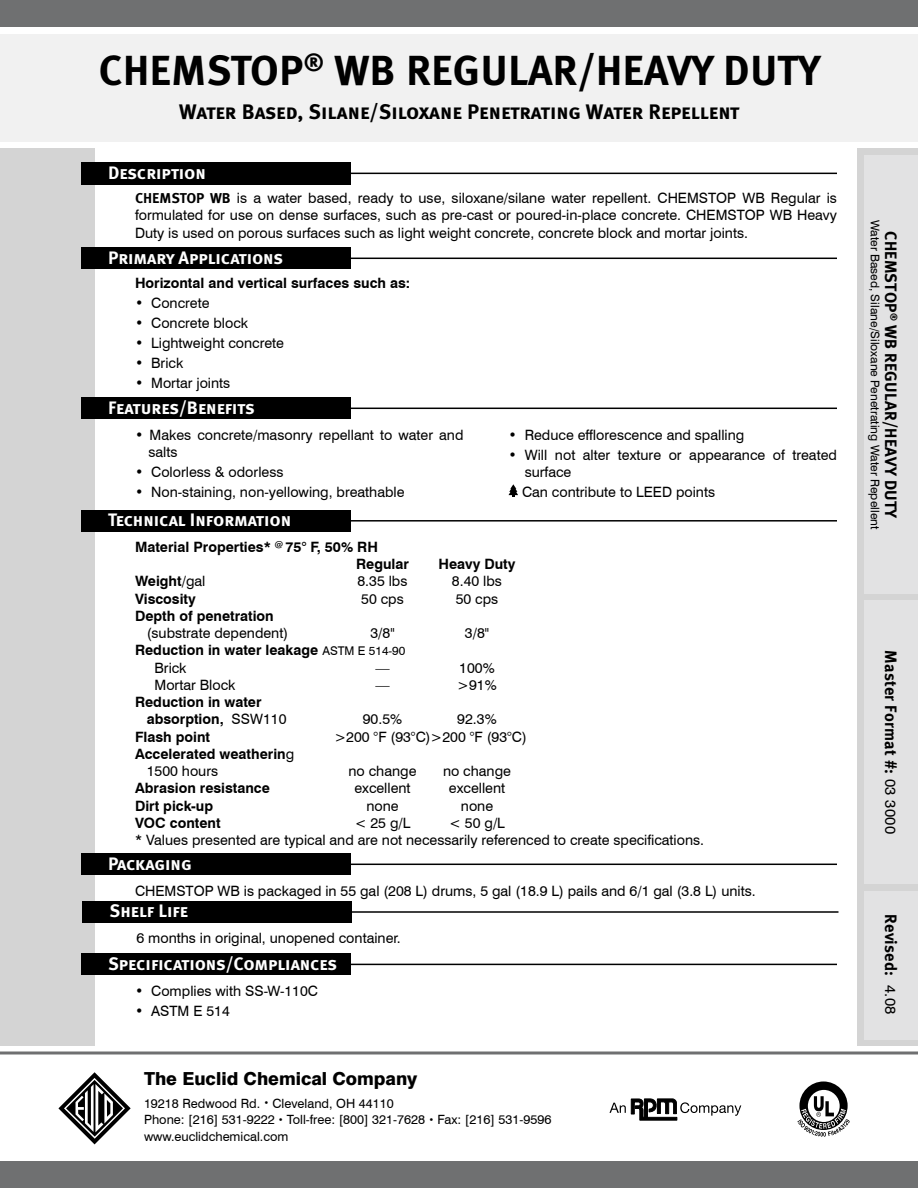
<style>
.page{position:relative;width:918px;height:1188px;background:#fff}
.page>*{position:absolute;margin:0;border:0;box-sizing:border-box;transform-origin:0 0}
.t1{font:42px "Meta Bold LF Caps";color:#000}
.t2{font:21px "Meta Bold Caps";color:#000}
.t3{font:18px "Meta Bold Caps";color:#fff}
.t4{font:800 18px "Swiss 721 BT";color:#000}
.t5{font:700 16.5px "Meta";letter-spacing:.02em;color:#000}
.t6{font:14.25px/17.2px "Swiss 721 BT";color:#000}
.t7{font:700 14.25px/17.2px "Swiss 721 BT";color:#000}
.t8{font:12.75px/16.5px "Swiss 721 BT";color:#000}
.t9{font:12px "Swiss 721 BT";color:#000}
.s1{font-family:"Meta Bold Caps"}
.s2{font-weight:400}
.s3{font-weight:400;font-size:12px}
.s4{font-size:9px}
.s5{font-family:"Swiss 721 BT";font-weight:400;font-size:15px}
</style>
<div class="page">
<div style="left:857px;top:148px;width:61px;height:898px;background:#d4d4d4"></div>
<div style="left:864px;top:891px;width:54px;height:149px;background:#e2e2e3"></div>
<div style="left:864px;top:155px;width:54px;height:439px;background:#e2e2e3"></div>
<div style="left:864px;top:601px;width:54px;height:283px;background:#e2e2e3"></div>
<div style="left:0;top:148px;width:94px;height:898px;background:#d4d4d4"></div>
<div style="left:0;top:34px;width:918px;height:108px;background:#f1f1f1"></div>
<div style="left:0;top:0;width:918px;height:27px;background:#6f7071"></div>
<div style="left:0;top:1161px;width:918px;height:27px;background:#6f7071"></div>
<hr style="left:0;top:1052px;width:918px;height:2px;background:#6f7071">
<svg style="left:58px;top:1072px;width:73px;height:73px"></svg>
<div style="left:799px;top:1082px;width:49px;height:48px;background:#000;border-radius:50%"></div>
<div style="left:808px;top:1090px;width:32px;height:32px;background:#fff;border-radius:50%"></div>
<svg style="left:797px;top:1096px;width:53px;height:41px"></svg>
<div style="left:81px;top:162px;width:270px;height:23px;background:#000"></div>
<hr style="left:340px;top:173px;width:497px;height:1px;background:#000">
<div style="left:81px;top:248px;width:270px;height:21px;background:#000"></div>
<hr style="left:340px;top:258px;width:497px;height:1px;background:#000">
<div style="left:81px;top:398px;width:270px;height:21px;background:#000"></div>
<hr style="left:340px;top:408px;width:497px;height:1px;background:#000">
<svg style="left:509px;top:484px;width:9px;height:13px"></svg>
<div style="left:81px;top:510px;width:270px;height:22px;background:#000"></div>
<hr style="left:340px;top:520px;width:497px;height:2px;background:#000">
<svg style="left:609px;top:1098px;width:132px;height:23px"></svg>
<div style="left:81px;top:854px;width:270px;height:21px;background:#000"></div>
<hr style="left:340px;top:864px;width:497px;height:1px;background:#000">
<div style="left:82px;top:901px;width:270px;height:22px;background:#000"></div>
<hr style="left:341px;top:911px;width:497px;height:2px;background:#000">
<div style="left:81px;top:954px;width:270px;height:21px;background:#000"></div>
<hr style="left:340px;top:964px;width:497px;height:1px;background:#000">
<h1 class="t1" style="left:99px;top:45px;width:724px">CHEMSTOP<sup>®</sup> WB REGULAR/HEAVY DUTY</h1>
<h2 class="t2" style="left:179px;top:99px;width:562px">Water Based, Silane/Siloxane Penetrating Water Repellent</h2>
<p class="t3" style="left:108px;top:162px;width:99px">Description</p>
<p class="t6" style="left:135px;top:189px;width:703px;text-align:justify"><span class="s1">CHEMSTOP WB</span> is a water based, ready to use, siloxane/silane water repellent. CHEMSTOP WB Regular is formulated for use on dense surfaces, such as pre-cast or poured-in-place concrete. CHEMSTOP WB Heavy Duty is used on porous surfaces such as light weight concrete, concrete block and mortar joints.</p>
<p class="t3" style="left:108px;top:247px;width:177px">Primary Applications</p>
<p class="t7" style="left:135px;top:274px;width:277px">Horizontal and vertical surfaces such as:</p>
<p class="t6" style="left:135px;top:294px;width:76px">• Concrete</p>
<p class="t6" style="left:135px;top:314px;width:115px">• Concrete block</p>
<p class="t6" style="left:135px;top:334px;width:151px">• Lightweight concrete</p>
<p class="t6" style="left:135px;top:354px;width:50px">• Brick</p>
<p class="t6" style="left:135px;top:374px;width:97px">• Mortar joints</p>
<p class="t3" style="left:108px;top:397px;width:148px">Features/Benefits</p>
<p class="t6" style="left:148px;top:426px;width:317px;text-indent:-13px">• Makes concrete/masonry repellant to water and salts</p>
<p class="t6" style="left:135px;top:463px;width:150px">• Colorless &amp; odorless</p>
<p class="t6" style="left:135px;top:483px;width:271px">• Non-staining, non-yellowing, breathable</p>
<p class="t6" style="left:509px;top:426px;width:237px">• Reduce efflorescence and spalling</p>
<p class="t6" style="left:525px;top:446px;width:314px;text-indent:-16px">• Will not alter texture or appearance of treated surface</p>
<p class="t6" style="left:522px;top:483px;width:195px">Can contribute to LEED points</p>
<p class="t3" style="left:108px;top:509px;width:185px">Technical Information</p>
<p class="t7" style="left:356px;top:538px;width:54px;text-indent:-221px">Material Properties* <sup>@</sup> 75° F, 50% RH<br>Regular</p>
<p class="t7" style="left:438px;top:555px;width:79px">Heavy Duty</p>
<p class="t7" style="left:135px;top:573px;width:72px">Weight<span class="s2">/gal</span></p>
<p class="t6" style="left:357px;top:573px;width:52px">8.35 lbs</p>
<p class="t6" style="left:452px;top:573px;width:52px">8.40 lbs</p>
<p class="t7" style="left:135px;top:590px;width:62px">Viscosity</p>
<p class="t6" style="left:361px;top:590px;width:44px">50 cps</p>
<p class="t6" style="left:456px;top:590px;width:44px">50 cps</p>
<p class="t7" style="left:135px;top:607px;width:140px">Depth of penetration</p>
<p class="t6" style="left:147px;top:624px;width:143px">(substrate dependent)</p>
<p class="t6" style="left:370px;top:624px;width:26px">3/8"</p>
<p class="t6" style="left:465px;top:624px;width:26px">3/8"</p>
<p class="t7" style="left:155px;top:642px;width:252px;text-indent:-20px">Reduction in water leakage <span class="s3">ASTM E 514-90<br></span><span class="s2">Brick</span></p>
<p class="t6" style="left:375px;top:659px;width:16px">—</p>
<p class="t6" style="left:459px;top:659px;width:37px">100%</p>
<p class="t6" style="left:155px;top:676px;width:82px">Mortar Block</p>
<p class="t6" style="left:375px;top:676px;width:16px">—</p>
<p class="t6" style="left:457px;top:676px;width:41px">&gt;91%</p>
<p class="t7" style="left:147px;top:693px;width:141px;text-indent:-12px">Reduction in water absorption, <span class="s2">SSW110</span></p>
<p class="t6" style="left:363px;top:711px;width:41px">90.5%</p>
<p class="t6" style="left:457px;top:711px;width:41px">92.3%</p>
<p class="t7" style="left:135px;top:728px;width:77px">Flash point</p>
<p class="t6" style="left:334px;top:728px;width:194px">&gt;200 °F (93°C)&gt;200 °F (93°C)</p>
<p class="t7" style="left:147px;top:745px;width:149px;text-indent:-12px">Accelerated weatherin<span class="s2">g<br>1500 hours</span></p>
<p class="t6" style="left:349px;top:762px;width:70px">no change</p>
<p class="t6" style="left:443px;top:762px;width:70px">no change</p>
<p class="t7" style="left:135px;top:780px;width:136px">Abrasion resistance</p>
<p class="t6" style="left:354px;top:780px;width:58px">excellent</p>
<p class="t6" style="left:449px;top:780px;width:58px">excellent</p>
<p class="t7" style="left:135px;top:797px;width:80px">Dirt pick-up</p>
<p class="t6" style="left:366px;top:797px;width:34px">none</p>
<p class="t6" style="left:461px;top:797px;width:34px">none</p>
<p class="t7" style="left:135px;top:814px;width:87px">VOC content</p>
<p class="t6" style="left:355px;top:814px;width:57px">&lt; 25 g/L</p>
<p class="t6" style="left:135px;top:814px;width:571px;text-indent:314px">&lt; 50 g/L<br>* Values presented are typical and are not necessarily referenced to create specifications.</p>
<p class="t3" style="left:108px;top:853px;width:85px">Packaging</p>
<p class="t6" style="left:135px;top:882px;width:622px">CHEMSTOP WB is packaged in 55 gal (208 L) drums, 5 gal (18.9 L) pails and 6/1 gal (3.8 L) units.</p>
<p class="t3" style="left:110px;top:900px;width:80px">Shelf Life</p>
<p class="t6" style="left:136px;top:929px;width:266px">6 months in original, unopened container.</p>
<p class="t3" style="left:108px;top:953px;width:231px">Specifications/Compliances</p>
<p class="t6" style="left:135px;top:982px;width:185px">• Complies with SS-W-110C</p>
<p class="t6" style="left:135px;top:1002px;width:96px">• ASTM E 514</p>
<p class="t4" style="left:144px;top:1068px;width:275px">The Euclid Chemical Company</p>
<p class="t8" style="left:144px;top:1095px;width:409px">19218 Redwood Rd. <span class="s4">•</span> Cleveland, OH 44110<br>Phone: [216] 531-9222 <span class="s4">•</span> Toll-free: [800] 321-7628 <span class="s4">•</span> Fax: [216] 531-9596 www.euclidchemical.com</p>
<p class="t9" style="left:882px;top:220px;width:311px;rotate:90deg">Water Based, Silane/Siloxane Penetrating Water Repellent</p>
<p class="t5" style="left:901px;top:231px;width:289px;rotate:90deg">CHEMSTOP<sup>®</sup> WB Regular/Heavy Duty</p>
<p class="t5" style="left:901px;top:650px;width:185px;rotate:90deg">Master Format #: <span class="s5">03 3000</span></p>
<p class="t5" style="left:901px;top:914px;width:102px;rotate:90deg">Revised: <span class="s5">4.08</span></p>
</div>
